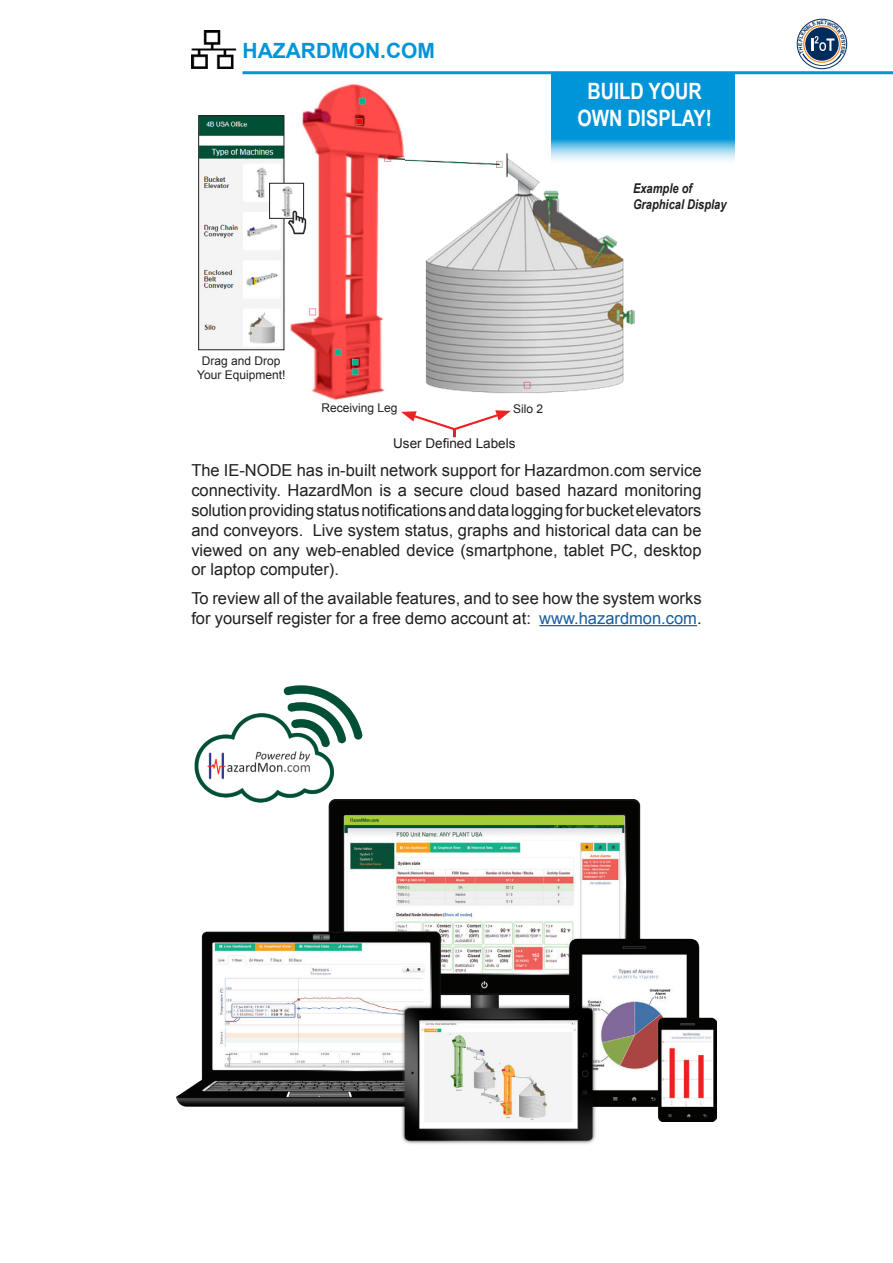
<style>
.page{position:relative;width:893px;height:1263px;background:#fff}
.page>*{position:absolute;margin:0;border:0;box-sizing:border-box;transform-origin:0 0}
.t1{font:700 22.5px "Arial Narrow";color:#fff}
.t2{font:700 21px "Arial";color:#0095d9}
.t3{font:16.5px/19.8px "Arial";color:#231f20;text-align:justify}
.t4{font:italic 700 13.5px "Arial Narrow";color:#231f20}
.t5{font:13.5px "Arial";color:#231f20}
.t6{font:12px/14.4px "Arial";color:#231f20;text-align:center}
.s1{color:#175d9e}
</style>
<div class="page">
<svg style="left:551px;top:74px;width:183px;height:87px;background:#20a2dd"></svg>
<hr style="left:243px;top:71px;width:650px;height:3px;background:#0095d9">
<hr style="left:539px;top:625px;width:158px;height:1px;background:#175d9e">
<img style="left:405px;top:86px;width:247px;height:307px">
<img style="left:194px;top:685px;width:169px;height:114px">
<img style="left:191px;top:31px;width:45px;height:37px">
<img style="left:290px;top:83px;width:115px;height:317px">
<img style="left:176px;top:799px;width:540px;height:323px">
<img style="left:382px;top:953px;width:239px;height:191px">
<img style="left:200px;top:118px;width:82px;height:230px">
<div style="left:198px;top:116px;width:86px;height:234px;border:1px solid #231f20"></div>
<img style="left:271px;top:185px;width:31px;height:32px">
<div style="left:269px;top:183px;width:35px;height:36px;border:1px solid #231f20"></div>
<img style="left:280px;top:209px;width:38px;height:27px">
<svg style="left:401px;top:410px;width:110px;height:27px"></svg>
<div style="left:797px;top:19px;width:50px;height:50px;border:1px solid #002b5d;border-radius:50%"></div>
<svg style="left:798px;top:20px;width:47px;height:46px"></svg>
<p class="t2" style="left:243px;top:37px;width:194px">HAZARDMON.COM</p>
<p class="t1" style="left:587px;top:74px;width:116px">BUILD YOUR</p>
<p class="t1" style="left:577px;top:101px;width:136px">OWN DISPLAY!</p>
<p class="t4" style="left:633px;top:178px;width:61px">Example of</p>
<p class="t4" style="left:633px;top:194px;width:95px">Graphical Display</p>
<p class="t6" style="left:197px;top:354px;width:90px">Drag and Drop<br>Your Equipment!</p>
<p class="t6" style="left:321px;top:401px;width:78px">Receiving Leg</p>
<p class="t6" style="left:513px;top:401px;width:32px">Silo 2</p>
<p class="t5" style="left:393px;top:434px;width:124px">User Defined Labels</p>
<p class="t3" style="left:191px;top:461px;width:512px">The IE-NODE has in-built network support for Hazardmon.com service connectivity. HazardMon is a secure cloud based hazard monitoring solution providing status notifications and data logging for bucket elevators and conveyors. Live system status, graphs and historical data can be viewed on any web-enabled device (smartphone, tablet PC, desktop or laptop computer).</p>
<p class="t3" style="left:191px;top:589px;width:512px">To review all of the available features, and to see how the system works for yourself register for a free demo account at: <span class="s1">www.hazardmon.com</span>.</p>
</div>
